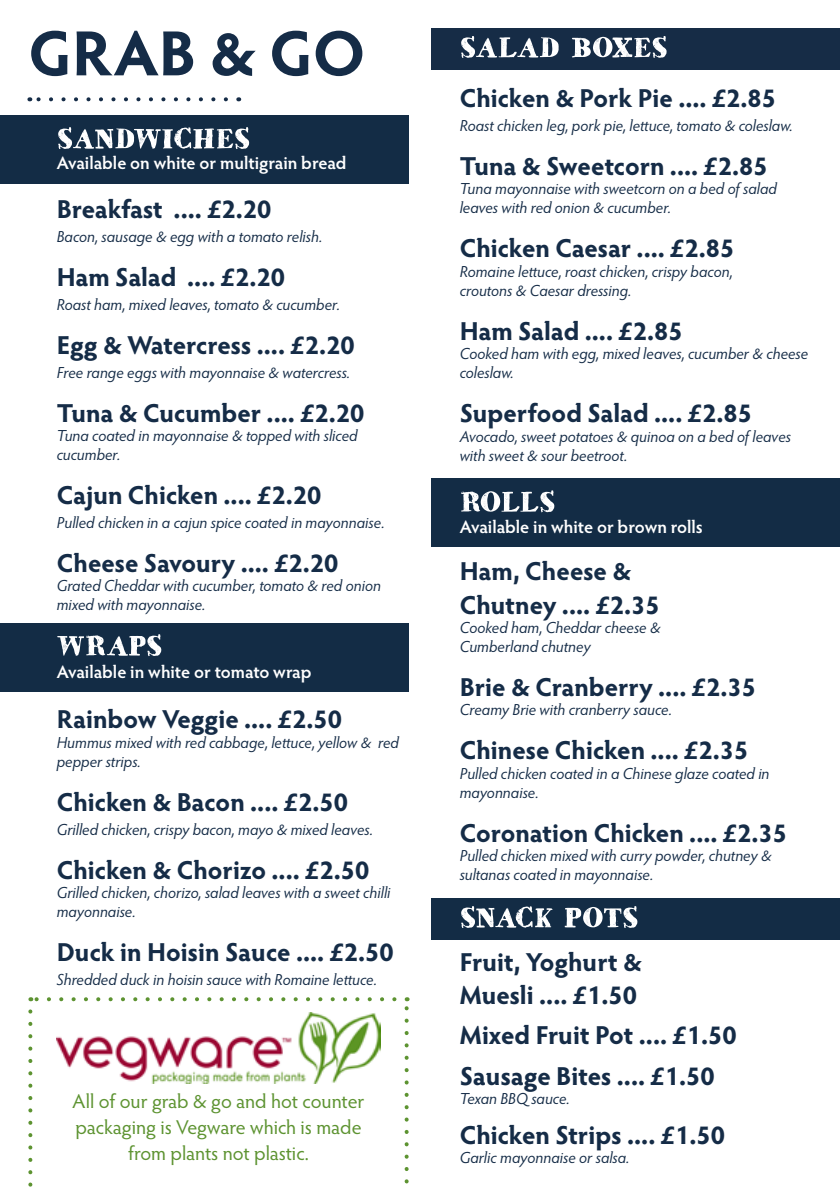
<style>
.page{position:relative;width:840px;height:1191px;background:#fff}
.page>*{position:absolute;margin:0;border:0;box-sizing:border-box;transform-origin:0 0}
.t1{font:700 64px "Hypatia Sans Pro";color:#152c47}
.t2{font:700 26px/33.6px "Hypatia Sans Pro";color:#152c47}
.t3{font:20px/26px "Hypatia Sans Pro";color:#5d9331;text-align:center}
.t4{font:600 18px "Hypatia Sans Pro";color:#fff}
.t5{font:italic 16px/19.2px "Hypatia Sans Pro";color:#152c47}
</style>
<div class="page">
<svg style="left:29px;top:97px;width:197px;height:4px"></svg>
<div style="left:0;top:115px;width:408px;height:68px;background:#132c45"></div>
<div style="left:431px;top:28px;width:408px;height:42px;background:#162c46"></div>
<div style="left:0;top:623px;width:408px;height:68px;background:#132c45"></div>
<div style="left:431px;top:478px;width:408px;height:68px;background:#132c45"></div>
<div style="left:431px;top:898px;width:408px;height:42px;background:#132c45"></div>
<img style="left:57px;top:1012px;width:323px;height:71px">
<svg style="left:28px;top:1011px;width:4px;height:176px"></svg>
<svg style="left:404px;top:997px;width:4px;height:187px"></svg>
<svg style="left:30px;top:997px;width:364px;height:4px"></svg>
<svg style="left:58px;top:127px;width:191px;height:22px"></svg>
<svg style="left:57px;top:634px;width:104px;height:22px"></svg>
<svg style="left:461px;top:36px;width:97px;height:22px"></svg>
<svg style="left:572px;top:36px;width:94px;height:22px"></svg>
<svg style="left:461px;top:490px;width:93px;height:22px"></svg>
<svg style="left:461px;top:906px;width:91px;height:22px"></svg>
<svg style="left:564px;top:906px;width:73px;height:22px"></svg>
<h1 class="t1" style="left:28px;top:8px;width:338px">GRAB &amp; GO</h1>
<p class="t4" style="left:57px;top:151px;width:291px">Available on white or multigrain bread</p>
<h2 class="t2" style="left:57px;top:190px;width:216px">Breakfast .... £2.20</h2>
<p class="t5" style="left:57px;top:226px;width:267px">Bacon, sausage &amp; egg with a tomato relish.</p>
<h2 class="t2" style="left:57px;top:258px;width:229px">Ham Salad .... £2.20</h2>
<p class="t5" style="left:57px;top:294px;width:284px">Roast ham, mixed leaves, tomato &amp; cucumber.</p>
<h2 class="t2" style="left:57px;top:326px;width:299px">Egg &amp; Watercress .... £2.20</h2>
<p class="t5" style="left:57px;top:362px;width:294px">Free range eggs with mayonnaise &amp; watercress.</p>
<h2 class="t2" style="left:57px;top:394px;width:309px">Tuna &amp; Cucumber .... £2.20</h2>
<p class="t5" style="left:57px;top:425px;width:302px">Tuna coated in mayonnaise &amp; topped with sliced cucumber.</p>
<h2 class="t2" style="left:57px;top:477px;width:266px">Cajun Chicken .... £2.20</h2>
<p class="t5" style="left:57px;top:512px;width:329px">Pulled chicken in a cajun spice coated in mayonnaise.</p>
<h2 class="t2" style="left:57px;top:545px;width:283px">Cheese Savoury .... £2.20</h2>
<p class="t5" style="left:57px;top:575px;width:325px">Grated Cheddar with cucumber, tomato &amp; red onion mixed with mayonnaise.</p>
<p class="t4" style="left:57px;top:659px;width:256px">Available in white or tomato wrap</p>
<h2 class="t2" style="left:57px;top:701px;width:286px">Rainbow Veggie .... £2.50</h2>
<p class="t5" style="left:57px;top:732px;width:343px">Hummus mixed with red cabbage, lettuce, yellow &amp; red pepper strips.</p>
<h2 class="t2" style="left:57px;top:783px;width:292px">Chicken &amp; Bacon .... £2.50</h2>
<p class="t5" style="left:57px;top:819px;width:317px">Grilled chicken, crispy bacon, mayo &amp; mixed leaves.</p>
<h2 class="t2" style="left:57px;top:851px;width:314px">Chicken &amp; Chorizo .... £2.50</h2>
<p class="t5" style="left:57px;top:882px;width:335px">Grilled chicken, chorizo, salad leaves with a sweet chilli mayonnaise.</p>
<h2 class="t2" style="left:57px;top:934px;width:338px">Duck in Hoisin Sauce .... £2.50</h2>
<p class="t5" style="left:57px;top:969px;width:321px">Shredded duck in hoisin sauce with Romaine lettuce.</p>
<p class="t3" style="left:72px;top:1087px;width:293px">All of our grab &amp; go and hot counter packaging is Vegware which is made from plants not plastic.</p>
<h2 class="t2" style="left:459px;top:80px;width:318px">Chicken &amp; Pork Pie .... £2.85</h2>
<p class="t5" style="left:459px;top:115px;width:334px">Roast chicken leg, pork pie, lettuce, tomato &amp; coleslaw.</p>
<h2 class="t2" style="left:459px;top:148px;width:309px">Tuna &amp; Sweetcorn .... £2.85</h2>
<p class="t5" style="left:459px;top:179px;width:318px">Tuna mayonnaise with sweetcorn on a bed of salad leaves with red onion &amp; cucumber.</p>
<h2 class="t2" style="left:459px;top:230px;width:276px">Chicken Caesar .... £2.85</h2>
<p class="t5" style="left:459px;top:261px;width:274px">Romaine lettuce, roast chicken, crispy bacon, croutons &amp; Caesar dressing.</p>
<h2 class="t2" style="left:459px;top:313px;width:224px">Ham Salad .... £2.85</h2>
<p class="t5" style="left:459px;top:343px;width:350px">Cooked ham with egg, mixed leaves, cucumber &amp; cheese coleslaw.</p>
<h2 class="t2" style="left:459px;top:395px;width:293px">Superfood Salad .... £2.85</h2>
<p class="t5" style="left:459px;top:426px;width:332px">Avocado, sweet potatoes &amp; quinoa on a bed of leaves with sweet &amp; sour beetroot.</p>
<p class="t4" style="left:459px;top:514px;width:244px">Available in white or brown rolls</p>
<h2 class="t2" style="left:459px;top:553px;width:201px">Ham, Cheese &amp;<br>Chutney .... £2.35</h2>
<p class="t5" style="left:459px;top:617px;width:202px">Cooked ham, Cheddar cheese &amp;<br>Cumberland chutney</p>
<h2 class="t2" style="left:459px;top:669px;width:297px">Brie &amp; Cranberry .... £2.35</h2>
<p class="t5" style="left:459px;top:700px;width:213px">Creamy Brie with cranberry sauce.</p>
<h2 class="t2" style="left:459px;top:732px;width:290px">Chinese Chicken .... £2.35</h2>
<p class="t5" style="left:459px;top:763px;width:311px">Pulled chicken coated in a Chinese glaze coated in mayonnaise.</p>
<h2 class="t2" style="left:459px;top:815px;width:328px">Coronation Chicken .... £2.35</h2>
<p class="t5" style="left:459px;top:845px;width:313px">Pulled chicken mixed with curry powder, chutney &amp; sultanas coated in mayonnaise.</p>
<h2 class="t2" style="left:459px;top:943px;width:184px">Fruit, Yoghurt &amp;<br>Muesli .... £1.50</h2>
<h2 class="t2" style="left:459px;top:1014px;width:278px;line-height:40px">Mixed Fruit Pot .... £1.50<br>Sausage Bites .... £1.50</h2>
<p class="t5" style="left:459px;top:1088px;width:111px">Texan BBQ sauce.</p>
<h2 class="t2" style="left:459px;top:1116px;width:266px">Chicken Strips .... £1.50</h2>
<p class="t5" style="left:459px;top:1147px;width:171px">Garlic mayonnaise or salsa.</p>
</div>
